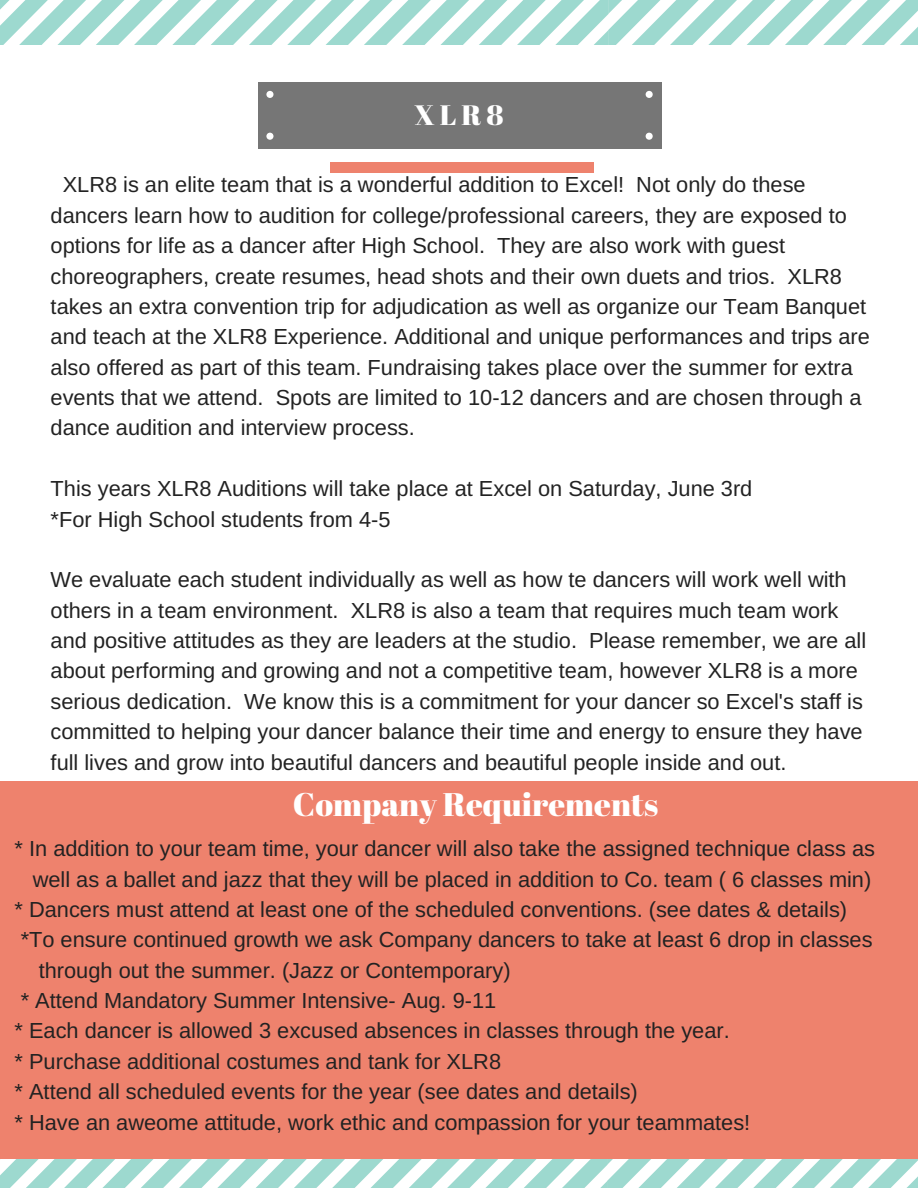
<style>
.page{position:relative;width:918px;height:1188px;background:#fff}
.page>*{position:absolute;margin:0;border:0;box-sizing:border-box;transform-origin:0 0}
.t1{font:32.7px "Abril Fatface";color:#fff}
.t2{font:28.05px "Abril Fatface";color:#fff}
.t3{font:21.75px/30.3px "Arimo";color:#222}
</style>
<div class="page">
<svg style="left:0;top:0;width:918px;height:45px"></svg>
<div style="left:258px;top:82px;width:19px;height:20px;background:#767676"></div>
<svg style="left:266px;top:91px;width:7px;height:7px"></svg>
<div style="left:277px;top:82px;width:365px;height:20px;background:#767676"></div>
<div style="left:642px;top:82px;width:19px;height:20px;background:#767676"></div>
<svg style="left:646px;top:91px;width:7px;height:7px"></svg>
<div style="left:277px;top:129px;width:365px;height:19px;background:#767676"></div>
<div style="left:642px;top:129px;width:19px;height:19px;background:#767676"></div>
<svg style="left:646px;top:133px;width:7px;height:7px"></svg>
<div style="left:258px;top:101px;width:19px;height:28px;background:#767676"></div>
<div style="left:642px;top:101px;width:19px;height:28px;background:#767676"></div>
<div style="left:258px;top:129px;width:19px;height:19px;background:#767676"></div>
<svg style="left:266px;top:133px;width:7px;height:7px"></svg>
<div style="left:277px;top:101px;width:365px;height:28px;background:#767676"></div>
<svg style="left:0;top:1159px;width:918px;height:29px"></svg>
<div style="left:0;top:781px;width:918px;height:378px;background:#ee826d"></div>
<div style="left:331px;top:162px;width:263px;height:10px;background:#ee826d"></div>
<p class="t2" style="left:415px;top:95px;width:90px">XLR8</p>
<p class="t3" style="left:51px;top:170px;width:821px;text-indent:12px">XLR8 is an elite team that is a wonderful addition to Excel! Not only do these dancers learn how to audition for college/professional careers, they are exposed to options for life as a dancer after High School. They are also work with guest choreographers, create resumes, head shots and their own duets and trios. XLR8 takes an extra convention trip for adjudication as well as organize our Team Banquet and teach at the XLR8 Experience. Additional and unique performances and trips are also offered as part of this team. Fundraising takes place over the summer for extra events that we attend. Spots are limited to 10-12 dancers and are chosen through a dance audition and interview process.</p>
<p class="t3" style="left:51px;top:473px;width:703px">This years XLR8 Auditions will take place at Excel on Saturday, June 3rd *For High School students from 4-5</p>
<p class="t3" style="left:51px;top:565px;width:817px">We evaluate each student individually as well as how te dancers will work well with others in a team environment. XLR8 is also a team that requires much team work and positive attitudes as they are leaders at the studio. Please remember, we are all about performing and growing and not a competitive team, however XLR8 is a more serious dedication. We know this is a commitment for your dancer so Excel's staff is committed to helping your dancer balance their time and energy to ensure they have full lives and grow into beautiful dancers and beautiful people inside and out.</p>
<h1 class="t1" style="left:293px;top:781px;width:367px">Company Requirements</h1>
<p class="t3" style="left:15px;top:833px;width:862px">* In addition to your team time, your dancer will also take the assigned technique class as</p>
<p class="t3" style="left:33px;top:864px;width:840px">well as a ballet and jazz that they will be placed in addition to Co. team ( 6 classes min)</p>
<p class="t3" style="left:15px;top:894px;width:834px">* Dancers must attend at least one of the scheduled conventions. (see dates &amp; details)</p>
<p class="t3" style="left:21px;top:925px;width:853px">*To ensure continued growth we ask Company dancers to take at least 6 drop in classes</p>
<p class="t3" style="left:39px;top:955px;width:473px">through out the summer. (Jazz or Contemporary)</p>
<p class="t3" style="left:21px;top:985px;width:477px">* Attend Mandatory Summer Intensive- Aug. 9-11</p>
<p class="t3" style="left:15px;top:1016px;width:717px">* Each dancer is allowed 3 excused absences in classes through the year.</p>
<p class="t3" style="left:15px;top:1046px;width:488px">* Purchase additional costumes and tank for XLR8</p>
<p class="t3" style="left:15px;top:1076px;width:625px">* Attend all scheduled events for the year (see dates and details)</p>
<p class="t3" style="left:15px;top:1107px;width:737px">* Have an aweome attitude, work ethic and compassion for your teammates!</p>
</div>
